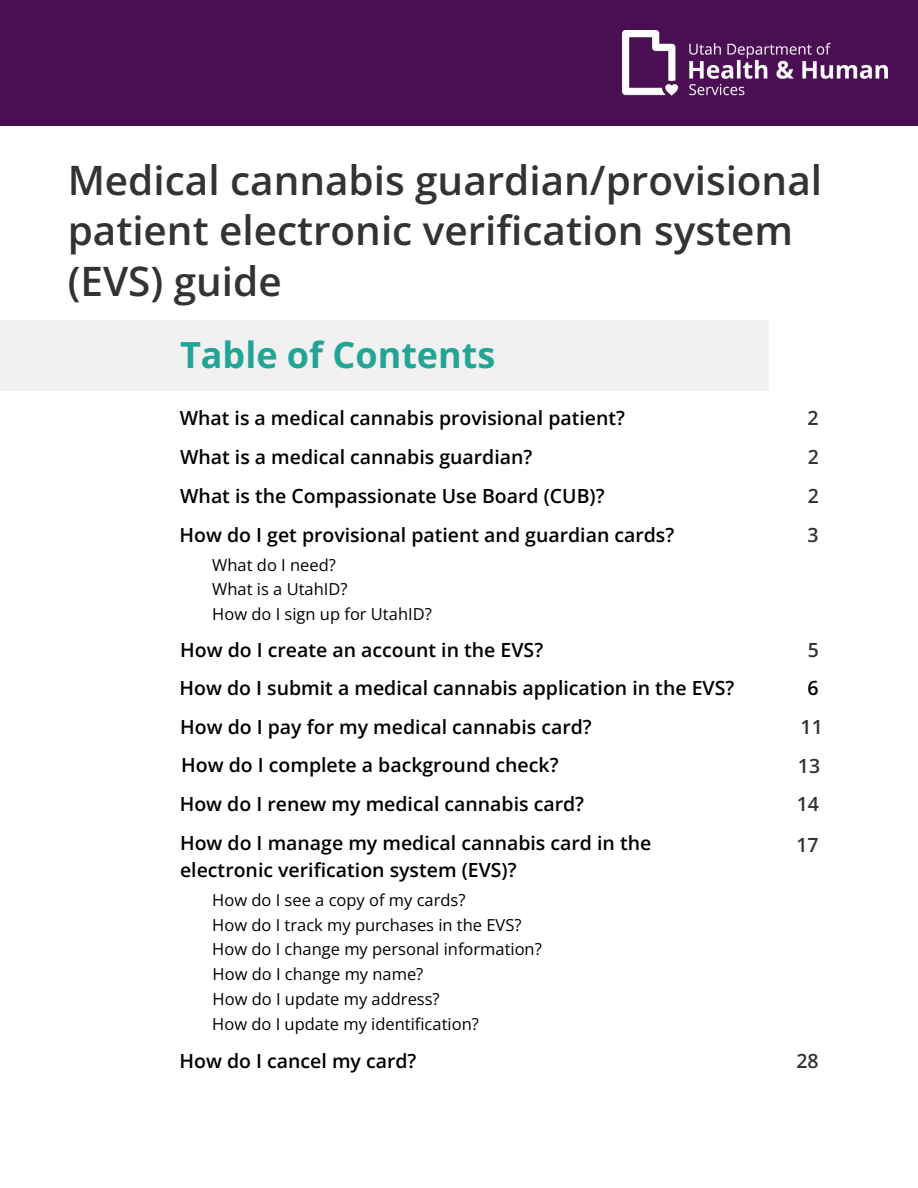
<style>
.page{position:relative;width:918px;height:1188px;background:#fff}
.page>*{position:absolute;margin:0;border:0;box-sizing:border-box;transform-origin:0 0}
.t1{font:600 40.5px/50.7px "Open Sans";color:#333}
.t2{font:700 36px "Open Sans";color:#23a595}
.t3{font:600 19.5px/27px "Open Sans";color:#000}
.t4{font:600 19.5px "Open Sans";color:#333}
.t5{font:16.5px "Open Sans";color:#000}
</style>
<div class="page">
<div style="left:0;top:321px;width:769px;height:70px;background:#f1f1f1"></div>
<div style="left:0;top:0;width:918px;height:125px;background:#490f52"></div>
<img style="left:623px;top:30px;width:264px;height:65px">
<p class="t1" style="left:68px;top:154px;width:756px">Medical cannabis guardian/provisional patient electronic verification system (EVS) guide</p>
<h1 class="t2" style="left:180px;top:330px;width:317px">Table of Contents</h1>
<h3 class="t3" style="left:180px;top:404px;width:447px">What is a medical cannabis provisional patient?</h3>
<h3 class="t4" style="left:808px;top:404px;width:13px">2</h3>
<p class="t3" style="left:180px;top:443px;width:354px">What is a medical cannabis guardian?</p>
<p class="t4" style="left:808px;top:443px;width:13px">2</p>
<p class="t3" style="left:180px;top:482px;width:426px">What is the Compassionate Use Board (CUB)?</p>
<p class="t4" style="left:808px;top:482px;width:13px">2</p>
<p class="t3" style="left:180px;top:521px;width:496px">How do I get provisional patient and guardian cards?</p>
<h3 class="t4" style="left:808px;top:521px;width:13px">3</h3>
<h3 class="t5" style="left:212px;top:553px;width:125px">What do I need?</h3>
<p class="t5" style="left:212px;top:578px;width:137px">What is a UtahID?</p>
<h3 class="t5" style="left:212px;top:602px;width:221px">How do I sign up for UtahID?</h3>
<p class="t3" style="left:180px;top:636px;width:364px">How do I create an account in the EVS?</p>
<p class="t4" style="left:808px;top:636px;width:13px">5</p>
<p class="t3" style="left:180px;top:674px;width:556px">How do I submit a medical cannabis application in the EVS?</p>
<h3 class="t3" style="left:808px;top:674px;width:13px">6</h3>
<h2 class="t3" style="left:180px;top:712px;width:413px">How do I pay for my medical cannabis card?</h2>
<h3 class="t4" style="left:801px;top:713px;width:24px">11</h3>
<p class="t3" style="left:181px;top:751px;width:379px">How do I complete a background check?</p>
<h3 class="t4" style="left:798px;top:752px;width:24px">13</h3>
<p class="t3" style="left:180px;top:790px;width:406px">How do I renew my medical cannabis card?</p>
<h3 class="t4" style="left:797px;top:791px;width:24px">14</h3>
<p class="t4" style="left:796px;top:831px;width:24px">17</p>
<h3 class="t3" style="left:180px;top:829px;width:473px">How do I manage my medical cannabis card in the electronic verification system (EVS)?</h3>
<p class="t5" style="left:212px;top:889px;width:255px">How do I see a copy of my cards?</p>
<h3 class="t5" style="left:212px;top:913px;width:311px">How do I track my purchases in the EVS?</h3>
<p class="t5" style="left:212px;top:938px;width:331px">How do I change my personal information?</p>
<p class="t5" style="left:213px;top:962px;width:212px">How do I change my name?</p>
<p class="t5" style="left:213px;top:987px;width:229px">How do I update my address?</p>
<p class="t5" style="left:212px;top:1012px;width:268px">How do I update my identification?</p>
<p class="t3" style="left:180px;top:1047px;width:238px">How do I cancel my card?</p>
<p class="t4" style="left:796px;top:1047px;width:24px">28</p>
</div>
